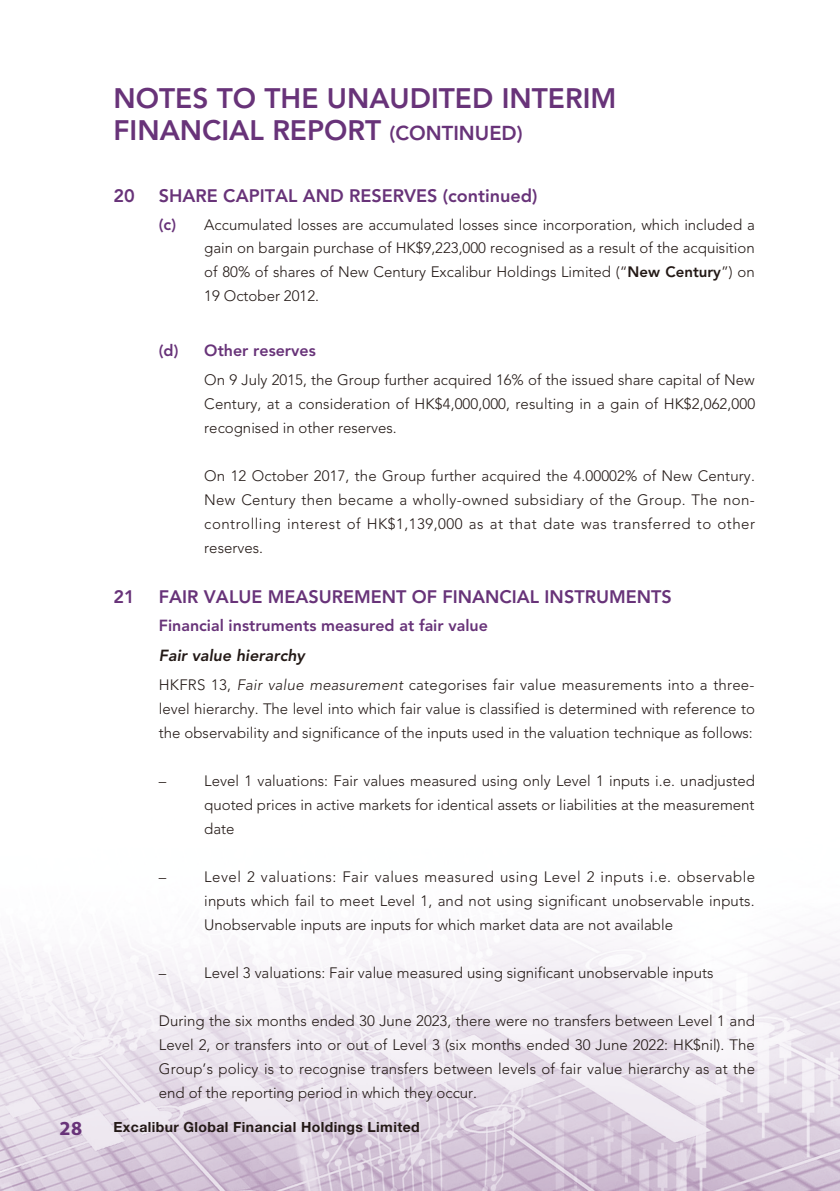
<style>
.page{position:relative;width:840px;height:1191px;background:#fff}
.page>*{position:absolute;margin:0;border:0;box-sizing:border-box;transform-origin:0 0}
.t1{font:800 28px/32px "Avenir LT Std";color:#683379}
.t2{font:700 20px "Myriad Pro";color:#683379}
.t3{font:800 18px "Avenir LT Std";color:#683379}
.t4{font:800 16px "Avenir LT Std";color:#683379}
.t5{font:italic 800 16px "Avenir LT Std";color:#231916}
.t6{font:300 15px/24px "Avenir LT Std";color:#231916;text-align:justify}
.t7{font:700 14px "Helvetica Neue LT Std";letter-spacing:.03em;color:#231916}
.s1{font-size:20px}
.s2{font-weight:800;font-size:16px;color:#683379}
.s3{font-weight:800}
.s4{font-style:italic}
</style>
<div class="page">
<img style="left:0;top:931px;width:840px;height:260px">
<h1 class="t1" style="left:113px;top:83px;width:504px">NOTES TO THE UNAUDITED INTERIM<br>FINANCIAL REPORT <span class="s1">(CONTINUED)</span></h1>
<p class="t3" style="left:113px;top:185px;width:23px">20</p>
<p class="t3" style="left:159px;top:185px;width:380px">SHARE CAPITAL AND RESERVES (continued)</p>
<p class="t6" style="left:204px;top:213px;width:551px;text-indent:-45px"><span class="s2">(c)</span> Accumulated losses are accumulated losses since incorporation, which included a gain on bargain purchase of HK$9,223,000 recognised as a result of the acquisition of 80% of shares of New Century Excalibur Holdings Limited (“<span class="s3">New Century</span>”) on 19 October 2012.</p>
<p class="t4" style="left:159px;top:341px;width:158px">(d) Other reserves</p>
<p class="t6" style="left:204px;top:367px;width:552px">On 9 July 2015, the Group further acquired 16% of the issued share capital of New Century, at a consideration of HK$4,000,000, resulting in a gain of HK$2,062,000 recognised in other reserves.</p>
<p class="t6" style="left:204px;top:463px;width:552px">On 12 October 2017, the Group further acquired the 4.00002% of New Century.<br>New Century then became a wholly-owned subsidiary of the Group. The non&shy;controlling interest of HK$1,139,000 as at that date was transferred to other reserves.</p>
<p class="t3" style="left:113px;top:586px;width:23px">21</p>
<p class="t3" style="left:159px;top:586px;width:514px">FAIR VALUE MEASUREMENT OF FINANCIAL INSTRUMENTS</p>
<p class="t4" style="left:159px;top:616px;width:330px">Financial instruments measured at fair value</p>
<p class="t5" style="left:159px;top:646px;width:147px">Fair value hierarchy</p>
<p class="t6" style="left:159px;top:672px;width:597px">HKFRS 13, <span class="s4">Fair value measurement</span> categorises fair value measurements into a three&shy;level hierarchy. The level into which fair value is classified is determined with reference to the observability and significance of the inputs used in the valuation technique as follows:</p>
<p class="t6" style="left:159px;top:768px;width:9px">–</p>
<p class="t6" style="left:204px;top:768px;width:552px">Level 1 valuations: Fair values measured using only Level 1 inputs i.e. unadjusted quoted prices in active markets for identical assets or liabilities at the measurement date</p>
<p class="t6" style="left:159px;top:864px;width:9px">–</p>
<p class="t6" style="left:204px;top:864px;width:552px">Level 2 valuations: Fair values measured using Level 2 inputs i.e. observable inputs which fail to meet Level 1, and not using significant unobservable inputs.<br>Unobservable inputs are inputs for which market data are not available</p>
<p class="t6" style="left:159px;top:960px;width:9px">–</p>
<p class="t6" style="left:204px;top:960px;width:510px">Level 3 valuations: Fair value measured using significant unobservable inputs</p>
<p class="t6" style="left:159px;top:1008px;width:597px">During the six months ended 30 June 2023, there were no transfers between Level 1 and Level 2, or transfers into or out of Level 3 (six months ended 30 June 2022: HK$nil). The Group’s policy is to recognise transfers between levels of fair value hierarchy as at the end of the reporting period in which they occur.</p>
<h2 class="t2" style="left:60px;top:1115px;width:24px">28</h2>
<p class="t7" style="left:113px;top:1118px;width:307px">Excalibur Global Financial Holdings Limited</p>
</div>
